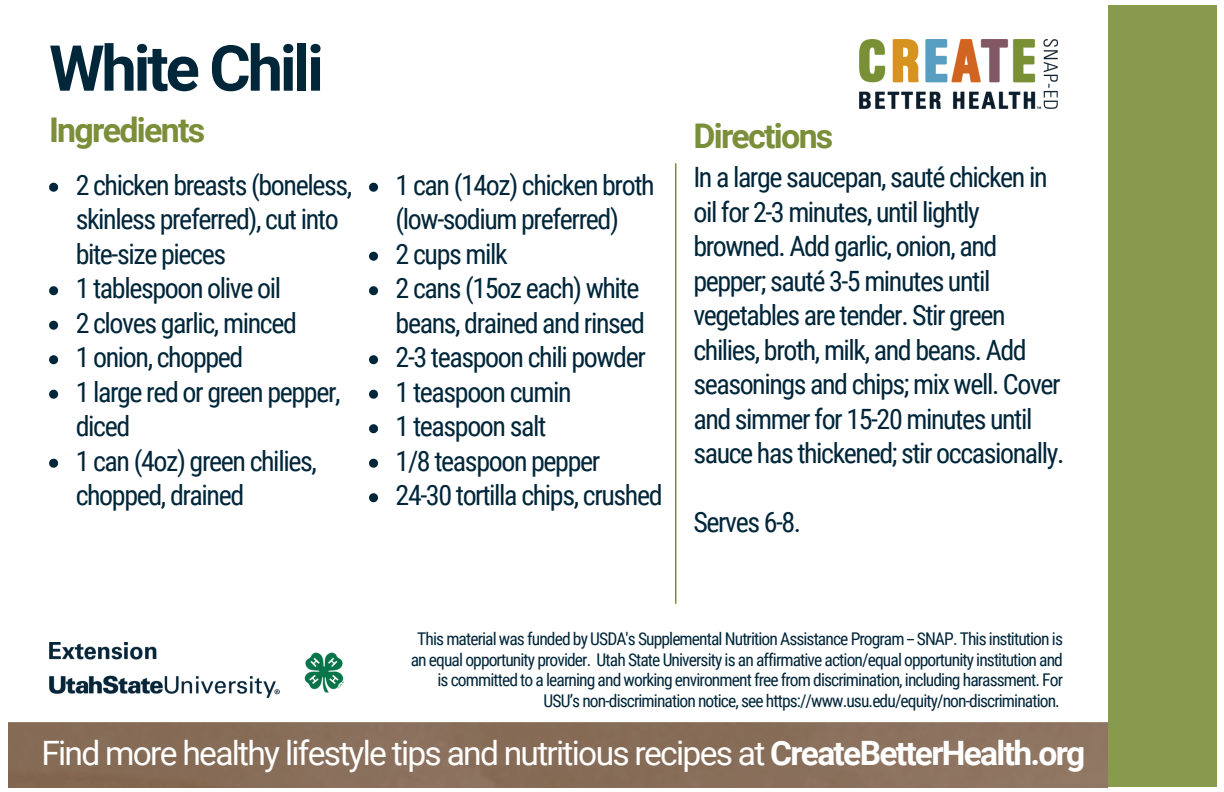
<style>
.page{position:relative;width:1224px;height:792px;background:#fff}
.page>*{position:absolute;margin:0;border:0;box-sizing:border-box;transform-origin:0 0}
.t1{font:700 63.4px "Roboto";letter-spacing:-.05em;color:#00263a}
.t2{font:700 34px "Roboto";letter-spacing:-.05em;color:#7b8e39}
.t3{font:33.6px "Roboto";letter-spacing:-.05em;color:#fff}
.t4{font:28px/34.4px "Roboto Condensed";letter-spacing:-.05em;color:#00263a}
.t5{font:17.6px/20.4px "Roboto Condensed";letter-spacing:-.05em;color:#00263a;text-align:right}
.s1{font-weight:700}
</style>
<div class="page">
<svg style="left:49px;top:183px;width:9px;height:9px"></svg>
<svg style="left:49px;top:286px;width:9px;height:9px"></svg>
<svg style="left:49px;top:321px;width:9px;height:9px"></svg>
<svg style="left:49px;top:355px;width:9px;height:9px"></svg>
<svg style="left:49px;top:390px;width:9px;height:9px"></svg>
<svg style="left:49px;top:459px;width:9px;height:9px"></svg>
<hr style="left:675px;top:164px;width:1px;height:439px;background:#7b8e39">
<img style="left:8px;top:723px;width:1100px;height:64px">
<div style="left:1108px;top:5px;width:109px;height:782px;background:#889a4e"></div>
<img style="left:859px;top:40px;width:198px;height:69px">
<img style="left:49px;top:642px;width:294px;height:56px">
<svg style="left:369px;top:183px;width:9px;height:9px"></svg>
<svg style="left:369px;top:252px;width:9px;height:9px"></svg>
<svg style="left:369px;top:286px;width:9px;height:9px"></svg>
<svg style="left:369px;top:355px;width:9px;height:9px"></svg>
<svg style="left:369px;top:390px;width:9px;height:9px"></svg>
<svg style="left:369px;top:424px;width:9px;height:9px"></svg>
<svg style="left:369px;top:459px;width:9px;height:9px"></svg>
<svg style="left:369px;top:493px;width:9px;height:9px"></svg>
<h1 class="t1" style="left:49px;top:32px;width:276px">White Chili</h1>
<p class="t2" style="left:49px;top:111px;width:158px">Ingredients</p>
<p class="t2" style="left:693px;top:116px;width:142px">Directions</p>
<p class="t4" style="left:76px;top:168px;width:278px">2 chicken breasts (boneless, skinless preferred), cut into bite-size pieces<br>1 tablespoon olive oil<br>2 cloves garlic, minced<br>1 onion, chopped<br>1 large red or green pepper, diced<br>1 can (4oz) green chilies, chopped, drained</p>
<p class="t4" style="left:396px;top:168px;width:269px">1 can (14oz) chicken broth (low-sodium preferred)<br>2 cups milk<br>2 cans (15oz each) white beans, drained and rinsed<br>2-3 teaspoon chili powder<br>1 teaspoon cumin<br>1 teaspoon salt<br>1/8 teaspoon pepper<br>24-30 tortilla chips, crushed</p>
<p class="t4" style="left:693px;top:161px;width:373px">In a large saucepan, sauté chicken in oil for 2-3 minutes, until lightly browned. Add garlic, onion, and pepper; sauté 3-5 minutes until vegetables are tender. Stir green chilies, broth, milk, and beans. Add seasonings and chips; mix well. Cover and simmer for 15-20 minutes until sauce has thickened; stir occasionally.</p>
<p class="t4" style="left:693px;top:506px;width:109px">Serves 6-8.</p>
<p class="t5" style="left:411px;top:629px;width:654px">This material was funded by USDA's Supplemental Nutrition Assistance Program -- SNAP. This institution is an equal opportunity provider. Utah State University is an affirmative action/equal opportunity institution and is committed to a learning and working environment free from discrimination, including harassment. For USU’s non-discrimination notice, see https://www.usu.edu/equity/non-discrimination.</p>
<p class="t3" style="left:41px;top:734px;width:1045px">Find more healthy lifestyle tips and nutritious recipes at <span class="s1">CreateBetterHealth.org</span></p>
</div>
